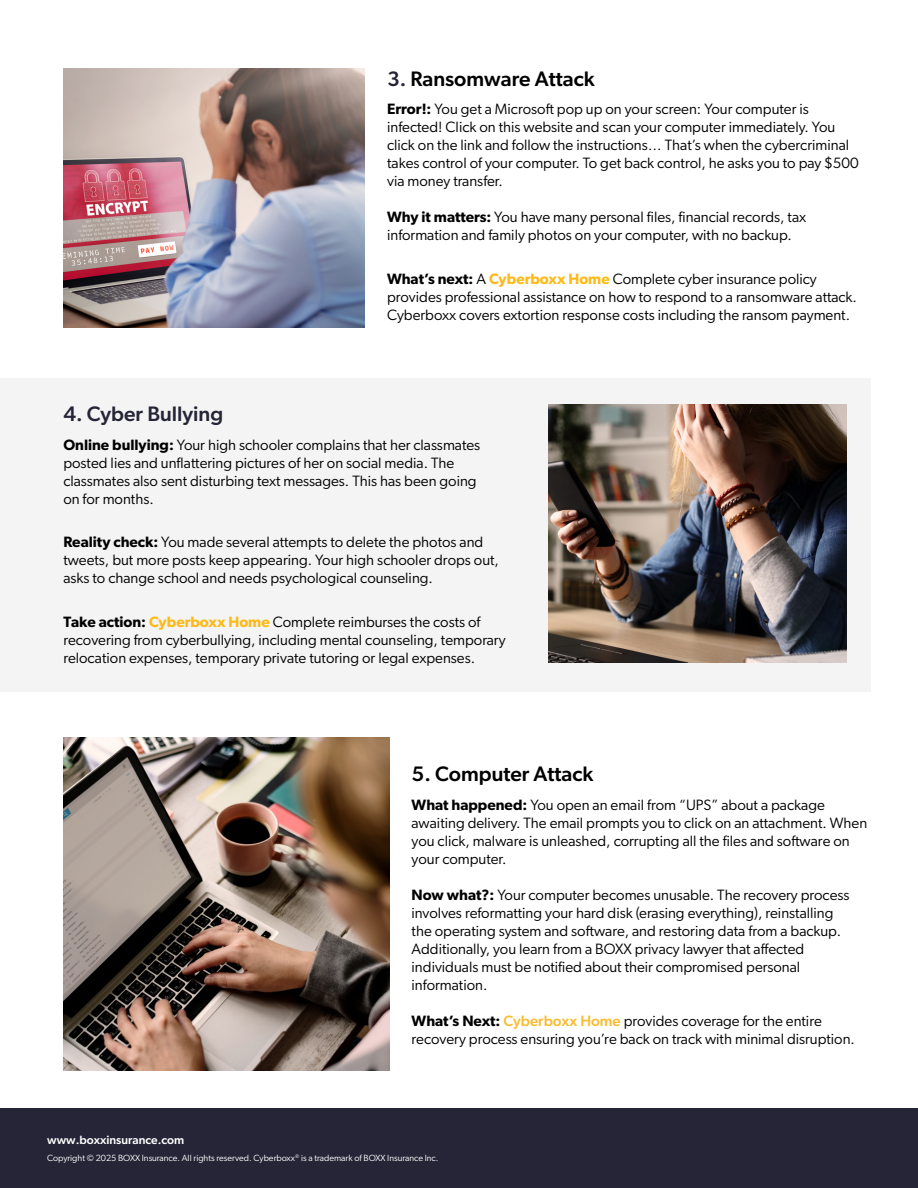
<style>
.page{position:relative;width:918px;height:1188px;background:#fff}
.page>*{position:absolute;margin:0;border:0;box-sizing:border-box;transform-origin:0 0}
.t1{font:500 21px "Gibson";color:#000}
.t2{font:500 21px "Gibson";color:#262537}
.t3{font:15px/18px "Gibson";color:#000}
.t4{font:500 12px "Gibson";color:#fff}
.t5{font:9px "Gibson";color:#fff}
.s1{color:#262537}
.s2{font-weight:600}
.s3{font-weight:600;color:#fdb916}
.s4{font-weight:500;color:#fabc31}
</style>
<div class="page">
<div style="left:0;top:1108px;width:918px;height:80px;background:#262537"></div>
<div style="left:0;top:378px;width:871px;height:313px;background:#f4f4f4"></div>
<img style="left:548px;top:404px;width:299px;height:259px">
<img style="left:63px;top:69px;width:302px;height:258px">
<img style="left:63px;top:737px;width:326px;height:334px">
<h1 class="t1" style="left:387px;top:66px;width:209px"><span class="s1">3.</span> Ransomware Attack</h1>
<h1 class="t2" style="left:63px;top:401px;width:161px">4. Cyber Bullying</h1>
<p class="t3" style="left:387px;top:100px;width:473px"><span class="s2">Error!:</span> You get a Microsoft pop up on your screen: Your computer is infected! Click on this website and scan your computer immediately. You click on the link and follow the instructions… That’s when the cybercriminal takes control of your computer. To get back control, he asks you to pay $500 via money transfer.</p>
<p class="t3" style="left:387px;top:208px;width:421px"><span class="s2">Why it matters:</span> You have many personal files, financial records, tax information and family photos on your computer, with no backup.</p>
<p class="t3" style="left:387px;top:270px;width:471px"><span class="s2">What’s next:</span> A <span class="s3">Cyberboxx Home</span> Complete cyber insurance policy provides professional assistance on how to respond to a ransomware attack.<br>Cyberboxx covers extortion response costs including the ransom payment.</p>
<p class="t3" style="left:63px;top:435px;width:419px"><span class="s2">Online bullying:</span> Your high schooler complains that her classmates posted lies and unflattering pictures of her on social media. The classmates also sent disturbing text messages. This has been going on for months.</p>
<p class="t3" style="left:63px;top:533px;width:437px"><span class="s2">Reality check:</span> You made several attempts to delete the photos and tweets, but more posts keep appearing. Your high schooler drops out, asks to change school and needs psychological counseling.</p>
<p class="t3" style="left:63px;top:612px;width:444px"><span class="s2">Take action:</span> <span class="s3">Cyberboxx Home</span> Complete reimburses the costs of recovering from cyberbullying, including mental counseling, temporary relocation expenses, temporary private tutoring or legal expenses.</p>
<p class="t4" style="left:47px;top:1133px;width:139px">www.boxxinsurance.com</p>
<h1 class="t1" style="left:412px;top:762px;width:183px">5. Computer Attack</h1>
<p class="t3" style="left:412px;top:795px;width:457px"><span class="s2">What happened:</span> You open an email from “UPS” about a package awaiting delivery. The email prompts you to click on an attachment. When you click, malware is unleashed, corrupting all the files and software on your computer.</p>
<p class="t3" style="left:412px;top:885px;width:439px"><span class="s2">Now what?:</span> Your computer becomes unusable. The recovery process involves reformatting your hard disk (erasing everything), reinstalling the operating system and software, and restoring data from a backup.<br>Additionally, you learn from a BOXX privacy lawyer that affected individuals must be notified about their compromised personal information.</p>
<p class="t3" style="left:412px;top:1011px;width:445px"><span class="s2">What’s Next:</span> <span class="s4">Cyberboxx Home</span> provides coverage for the entire recovery process ensuring you’re back on track with minimal disruption.</p>
<p class="t5" style="left:47px;top:1153px;width:393px">Copyright © 2025 BOXX Insurance. All rights reserved. Cyberboxx<sup>®</sup> is a trademark of BOXX Insurance Inc.</p>
</div>
